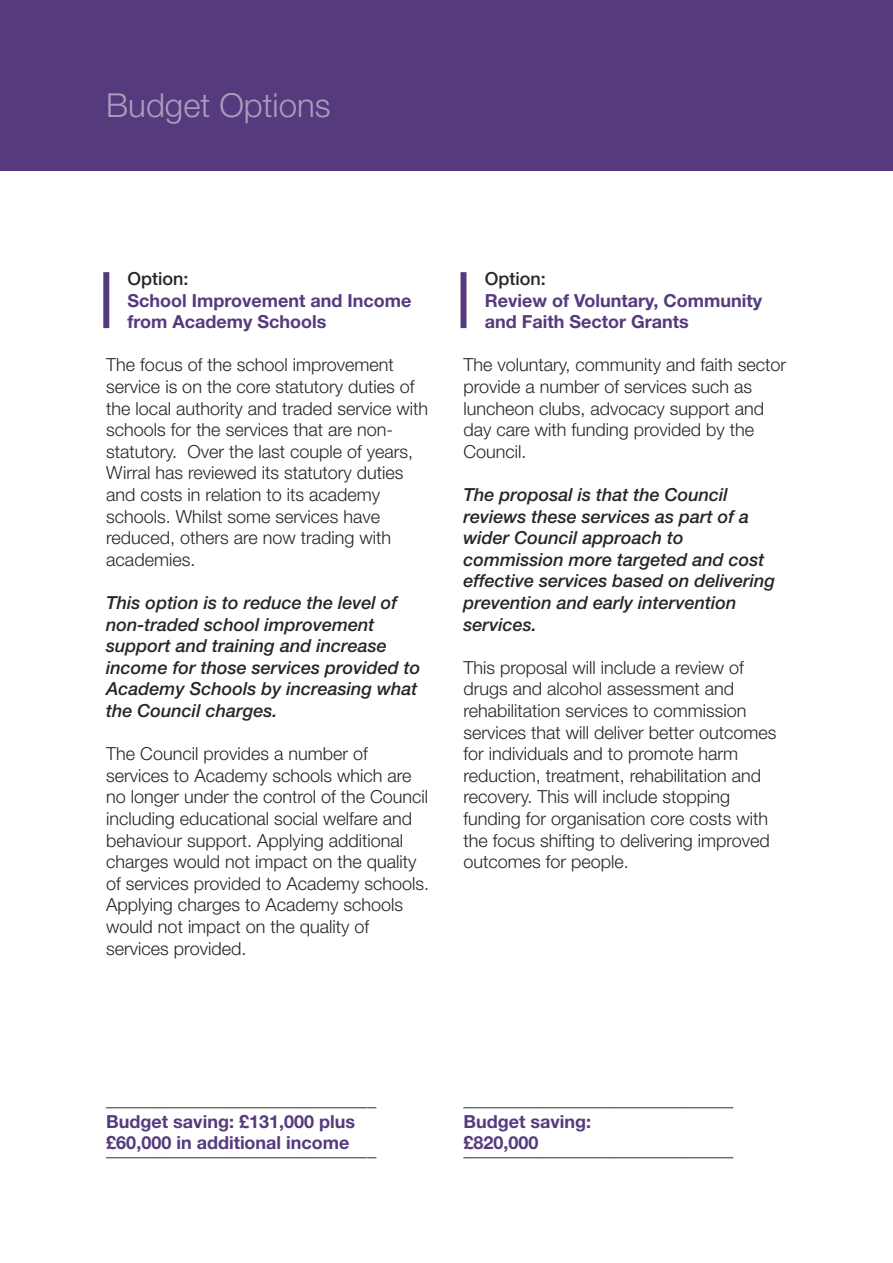
<style>
.page{position:relative;width:893px;height:1263px;background:#fff}
.page>*{position:absolute;margin:0;border:0;box-sizing:border-box;transform-origin:0 0}
.t1{font:300 33px "Helvetica Neue LT Std";color:#aa9dbe}
.t2{font:300 18px/21.6px "Helvetica Neue LT Std";color:#272627}
.t3{font:italic 500 18px/21.6px "Helvetica Neue LT Std";color:#272627}
.t4{font:700 18px/21.6px "Helvetica Neue LT Std";color:#553b7e}
.t5{font:700 18px "Helvetica Neue LT Std";color:#272627}
.t6{font:500 18px "Helvetica Neue LT Std";color:#272627}
</style>
<div class="page">
<div style="left:103px;top:272px;width:6px;height:56px;background:#553b7e"></div>
<div style="left:460px;top:272px;width:6px;height:56px;background:#553b7e"></div>
<div style="left:0;top:0;width:893px;height:170px;background:#553b7e"></div>
<h1 class="t1" style="left:106px;top:93px;width:226px">Budget Options</h1>
<p class="t6" style="left:128px;top:272px;width:63px">Option:</p>
<p class="t4" style="left:128px;top:291px;width:285px">School Improvement and Income from Academy Schools</p>
<p class="t2" style="left:106px;top:356px;width:323px">The focus of the school improvement service is on the core statutory duties of the local authority and traded service with schools for the services that are non&shy;statutory. Over the last couple of years, Wirral has reviewed its statutory duties and costs in relation to its academy schools. Whilst some services have reduced, others are now trading with academies.</p>
<p class="t3" style="left:106px;top:593px;width:316px">This option is to reduce the level of non-traded school improvement support and training and increase income for those services provided to<br>Academy Schools by increasing what the Council charges.</p>
<p class="t2" style="left:106px;top:745px;width:324px">The Council provides a number of services to Academy schools which are no longer under the control of the Council including educational social welfare and behaviour support. Applying additional charges would not impact on the quality of services provided to Academy schools.<br>Applying charges to Academy schools would not impact on the quality of services provided.</p>
<p class="t6" style="left:485px;top:272px;width:63px">Option:</p>
<p class="t4" style="left:485px;top:291px;width:279px">Review of Voluntary, Community and Faith Sector Grants</p>
<p class="t2" style="left:463px;top:356px;width:324px">The voluntary, community and faith sector provide a number of services such as luncheon clubs, advocacy support and day care with funding provided by the<br>Council.</p>
<p class="t3" style="left:463px;top:485px;width:313px">The proposal is that the Council reviews these services as part of a wider Council approach to commission more targeted and cost effective services based on delivering prevention and early intervention services.</p>
<p class="t2" style="left:463px;top:658px;width:315px">This proposal will include a review of drugs and alcohol assessment and rehabilitation services to commission services that will deliver better outcomes for individuals and to promote harm reduction, treatment, rehabilitation and recovery. This will include stopping funding for organisation core costs with the focus shifting to delivering improved outcomes for people.</p>
<p class="t2" style="left:106px;top:1090px;width:271px">______________________________</p>
<p class="t4" style="left:106px;top:1112px;width:250px">Budget saving: £131,000 plus £60,000 in additional income</p>
<p class="t5" style="left:106px;top:1143px;width:271px">______________________________</p>
<p class="t2" style="left:463px;top:1090px;width:271px">______________________________</p>
<p class="t4" style="left:463px;top:1112px;width:129px">Budget saving: £820,000</p>
<p class="t5" style="left:463px;top:1143px;width:271px">______________________________</p>
</div>
